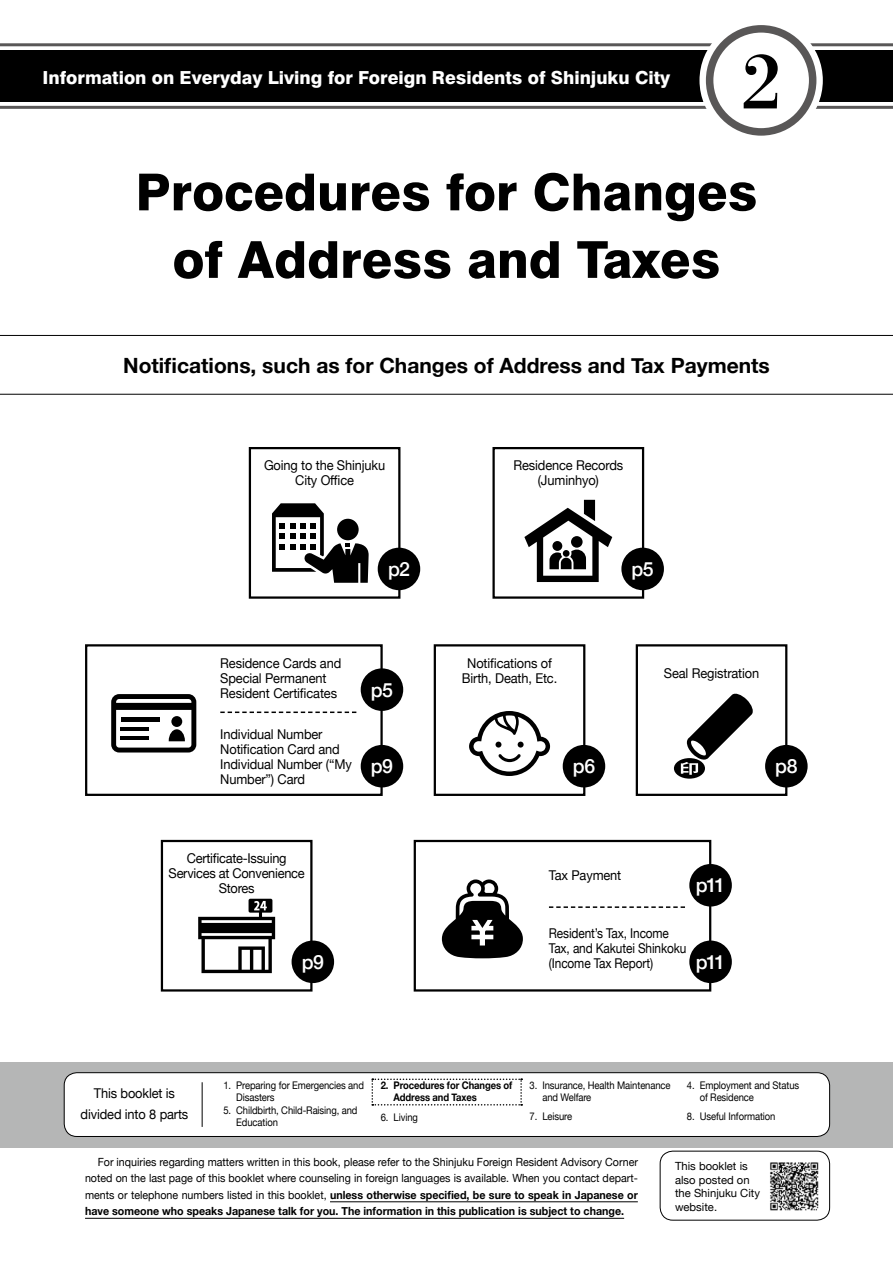
<style>
.page{position:relative;width:893px;height:1263px;background:#fff}
.page>*{position:absolute;margin:0;border:0;box-sizing:border-box;transform-origin:0 0}
.t1{font:84px "Bodoni";color:#000}
.t2{font:800 51px/67.5px "Swiss 721 BT";color:#000;text-align:center}
.t3{font:700 21px "Helvetica Neue";color:#000}
.t4{font:500 19.5px "Helvetica Neue";letter-spacing:-.03em;color:#fff}
.t5{font:800 18px "Swiss 721 BT";color:#fff}
.t6{font:13.5px/15px "Helvetica Neue";letter-spacing:-.01em;color:#000;text-align:center;scale:.95 1}
.t7{font:13.5px/15px "Helvetica Neue";letter-spacing:-.01em;color:#000;scale:.88 1}
.t8{font:11.25px/16.5px "Helvetica Neue";color:#000;text-align:justify;scale:.95 1}
.t9{font:11.25px/13.5px "Helvetica Neue";color:#000}
.t10{font:10.5px/12px "Helvetica Neue";letter-spacing:-.01em;color:#000;scale:.9 1}
.t11{font:700 10.5px/12px "Helvetica Neue";letter-spacing:-.01em;color:#000;scale:.9 1}
.s1{font-weight:700}
</style>
<div class="page">
<div style="left:0;top:51px;width:893px;height:51px;background:#000"></div>
<hr style="left:0;top:43px;width:893px;height:3px;background:#595757">
<hr style="left:0;top:106px;width:893px;height:3px;background:#595757">
<div style="left:0;top:1062px;width:893px;height:85px;background:#b5b6b6"></div>
<div style="left:64px;top:1073px;width:766px;height:63px;background:#fff;border-radius:13px"></div>
<div style="left:64px;top:1072px;width:766px;height:65px;border:1px solid #000;border-radius:13px"></div>
<svg style="left:699px;top:19px;width:124px;height:123px"></svg>
<div style="left:710px;top:29px;width:103px;height:103px;background:#fff;border-radius:50%"></div>
<div style="left:706px;top:25px;width:110px;height:111px;border:8px solid #595757;border-radius:50%"></div>
<hr style="left:0;top:335px;width:893px;height:1px;background:#000">
<hr style="left:0;top:394px;width:893px;height:1px;background:#000">
<svg style="left:372px;top:1078px;width:150px;height:27px"></svg>
<hr style="left:202px;top:1082px;width:1px;height:45px;background:#000">
<div style="left:249px;top:447px;width:151px;height:152px;border:2px solid #000"></div>
<div style="left:378px;top:548px;width:42px;height:42px;background:#000;border-radius:50%"></div>
<svg style="left:272px;top:503px;width:97px;height:80px"></svg>
<div style="left:492px;top:447px;width:152px;height:152px;border:2px solid #000"></div>
<div style="left:621px;top:548px;width:43px;height:42px;background:#000;border-radius:50%"></div>
<svg style="left:524px;top:500px;width:88px;height:82px"></svg>
<div style="left:434px;top:644px;width:151px;height:152px;border:2px solid #000"></div>
<div style="left:563px;top:745px;width:42px;height:42px;background:#000;border-radius:50%"></div>
<svg style="left:469px;top:711px;width:81px;height:65px"></svg>
<div style="left:636px;top:644px;width:151px;height:152px;border:2px solid #000"></div>
<div style="left:765px;top:745px;width:43px;height:42px;background:#000;border-radius:50%"></div>
<svg style="left:674px;top:693px;width:79px;height:86px"></svg>
<div style="left:85px;top:644px;width:298px;height:152px;border:2px solid #000"></div>
<div style="left:361px;top:745px;width:42px;height:42px;background:#000;border-radius:50%"></div>
<svg style="left:111px;top:694px;width:85px;height:58px"></svg>
<div style="left:171px;top:716px;width:11px;height:11px;background:#000;border-radius:50%"></div>
<hr style="left:121px;top:727px;width:28px;height:3px;background:#000">
<hr style="left:121px;top:717px;width:39px;height:4px;background:#000">
<hr style="left:121px;top:736px;width:28px;height:4px;background:#000">
<div style="left:361px;top:668px;width:42px;height:43px;background:#000;border-radius:50%"></div>
<svg style="left:220px;top:711px;width:136px;height:2px"></svg>
<div style="left:161px;top:840px;width:151px;height:151px;border:2px solid #000"></div>
<div style="left:292px;top:940px;width:42px;height:43px;background:#000;border-radius:50%"></div>
<svg style="left:198px;top:899px;width:77px;height:74px"></svg>
<div style="left:414px;top:840px;width:297px;height:151px;border:2px solid #000"></div>
<div style="left:689px;top:940px;width:43px;height:43px;background:#000;border-radius:50%"></div>
<svg style="left:442px;top:879px;width:81px;height:79px"></svg>
<div style="left:689px;top:864px;width:43px;height:42px;background:#000;border-radius:50%"></div>
<svg style="left:549px;top:906px;width:136px;height:2px"></svg>
<hr style="left:330px;top:1201px;width:308px;height:1px;background:#000">
<hr style="left:85px;top:1218px;width:539px;height:1px;background:#000">
<img style="left:770px;top:1162px;width:49px;height:49px">
<div style="left:660px;top:1151px;width:170px;height:69px;border:1px solid #000;border-radius:13px"></div>
<h3 class="t5" style="left:43px;top:67px;width:629px">Information on Everyday Living for Foreign Residents of Shinjuku City</h3>
<h1 class="t1" style="left:741px;top:29px;width:44px">2</h1>
<h2 class="t2" style="left:136px;top:158px;width:623px">Procedures for Changes of Address and Taxes</h2>
<h3 class="t3" style="left:123px;top:349px;width:648px">Notifications, such as for Changes of Address and Tax Payments</h3>
<p class="t6" style="left:264px;top:459px;width:129px">Going to the Shinjuku<br>City Office</p>
<h3 class="t4" style="left:388px;top:553px;width:23px">p2</h3>
<p class="t6" style="left:220px;top:657px;width:129px;text-align:left">Residence Cards and<br>Special Permanent<br>Resident Certificates</p>
<p class="t6" style="left:220px;top:727px;width:140px;text-align:left">Individual Number<br>Notification Card and<br>Individual Number (“My<br>Number”) Card</p>
<h3 class="t4" style="left:371px;top:674px;width:24px">p5</h3>
<h3 class="t4" style="left:371px;top:750px;width:24px">p9</h3>
<p class="t6" style="left:169px;top:852px;width:145px">Certificate-Issuing<br>Services at Convenience<br>Stores</p>
<h3 class="t4" style="left:302px;top:946px;width:24px">p9</h3>
<p class="t6" style="left:513px;top:459px;width:117px">Residence Records (Juminhyo)</p>
<h3 class="t4" style="left:632px;top:553px;width:24px">p5</h3>
<p class="t6" style="left:462px;top:656px;width:102px">Notifications of<br>Birth, Death, Etc.</p>
<h3 class="t4" style="left:573px;top:750px;width:24px">p6</h3>
<p class="t6" style="left:664px;top:667px;width:102px">Seal Registration</p>
<h3 class="t4" style="left:775px;top:750px;width:24px">p8</h3>
<p class="t6" style="left:549px;top:869px;width:78px">Tax Payment</p>
<h3 class="t4" style="left:696px;top:870px;width:31px">p11</h3>
<p class="t7" style="left:549px;top:926px;width:158px">Resident’s Tax, Income<br>Tax, and Kakutei Shinkoku (Income Tax Report)</p>
<h3 class="t4" style="left:696px;top:946px;width:31px">p11</h3>
<p class="t10" style="left:236px;top:1079px;width:144px;text-indent:-13px">1. Preparing for Emergencies and<br>Disasters</p>
<p class="t11" style="left:394px;top:1080px;width:134px;text-indent:-13px">2. Procedures for Changes of<br>Address and Taxes</p>
<p class="t10" style="left:542px;top:1079px;width:144px;text-indent:-13px">3. Insurance, Health Maintenance and Welfare</p>
<p class="t10" style="left:700px;top:1079px;width:112px;text-indent:-13px">4. Employment and Status of Residence</p>
<p class="t10" style="left:236px;top:1105px;width:136px;text-indent:-13px">5. Childbirth, Child-Raising, and<br>Education</p>
<p class="t10" style="left:381px;top:1111px;width:43px">6. Living</p>
<p class="t10" style="left:530px;top:1111px;width:49px">7. Leisure</p>
<p class="t10" style="left:687px;top:1111px;width:100px">8. Useful Information</p>
<p class="t6" style="left:81px;top:1084px;width:115px;line-height:21px">This booklet is divided into 8 parts</p>
<p class="t8" style="left:85px;top:1154px;width:584px;text-indent:13px">For inquiries regarding matters written in this book, please refer to the Shinjuku Foreign Resident Advisory Corner noted on the last page of this booklet where counseling in foreign languages is available. When you contact depart&shy;ments or telephone numbers listed in this booklet, <span class="s1">unless otherwise specified, be sure to speak in Japanese or have someone who speaks Japanese talk for you. The information in this publication is subject to change.</span></p>
<p class="t9" style="left:675px;top:1160px;width:87px">This booklet is also posted on the Shinjuku City website.</p>
</div>
